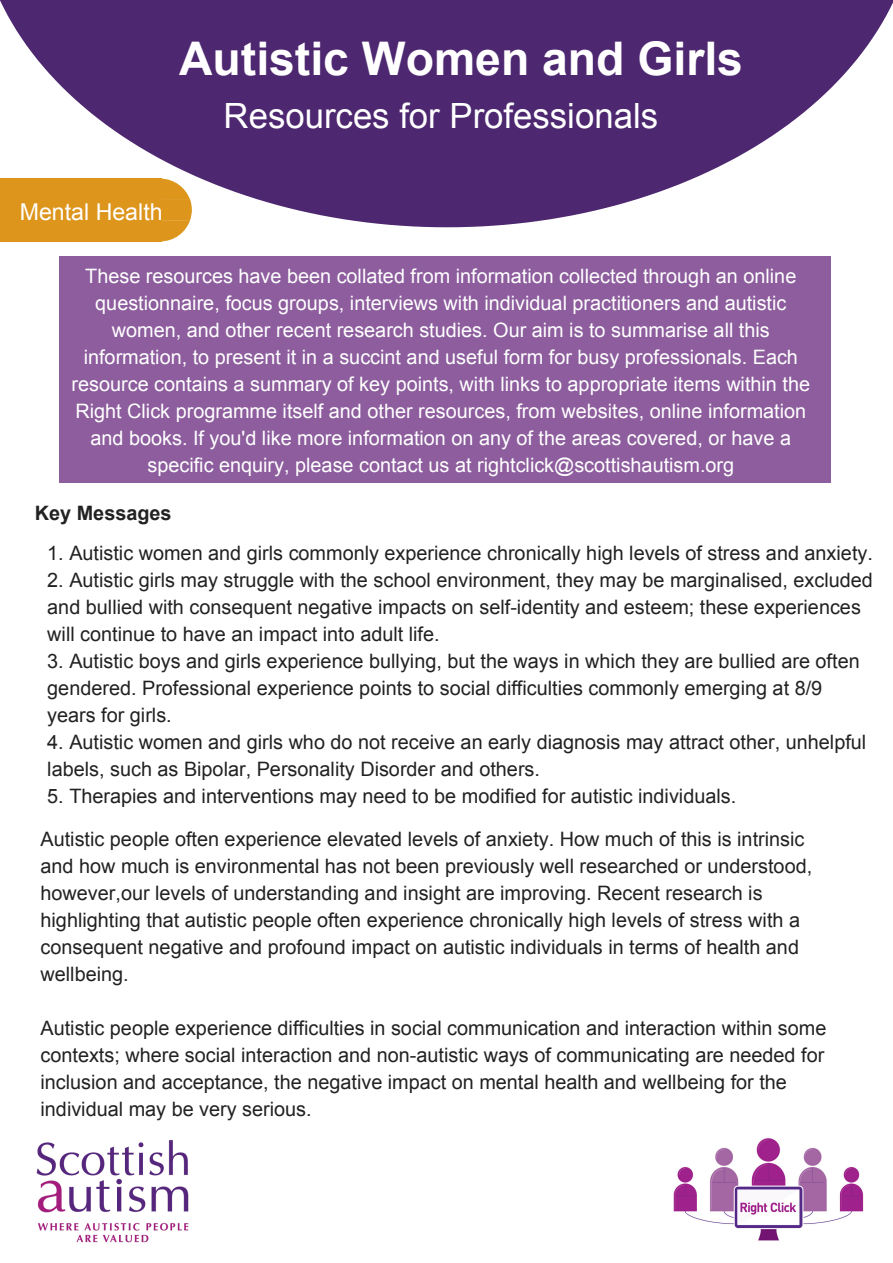
<style>
.page{position:relative;width:893px;height:1263px;background:#fff}
.page>*{position:absolute;margin:0;border:0;box-sizing:border-box;transform-origin:0 0}
.t1{font:700 46.35px "Arial";color:#fff}
.t2{font:34.8px "Arial";color:#fff}
.t3{font:26.55px "Arial";color:#fff}
.t4{font:23.25px "Arial";color:#fff}
.t5{font:19.8px/27px "Arial";color:#222}
.t6{font:19.8px/27px "Arial";color:#fff;text-align:center}
.t7{font:700 19.8px "Arial";color:#222}
</style>
<div class="page">
<img style="left:673px;top:1138px;width:191px;height:103px">
<svg style="left:0;top:0;width:893px;height:227px;fill:#4d2770"></svg>
<div style="left:0;top:178px;width:162px;height:63px;background:#dd951b"></div>
<svg style="left:162px;top:179px;width:30px;height:62px"></svg>
<div style="left:60px;top:257px;width:771px;height:226px;background:#8d5d9e"></div>
<img style="left:36px;top:1140px;width:153px;height:103px">
<h1 class="t1" style="left:179px;top:33px;width:565px">Autistic Women and Girls</h1>
<h2 class="t2" style="left:224px;top:97px;width:436px">Resources for Professionals</h2>
<p class="t4" style="left:20px;top:199px;width:144px">Mental Health</p>
<p class="t6" style="left:72px;top:262px;width:740px">These resources have been collated from information collected through an online questionnaire, focus groups, interviews with individual practitioners and autistic women, and other recent research studies. Our aim is to summarise all this information, to present it in a succint and useful form for busy professionals. Each resource contains a summary of key points, with links to appropriate items within the Right Click programme itself and other resources, from websites, online information and books. If you'd like more information on any of the areas covered, or have a specific enquiry, please contact us at rightclick@scottishautism.org</p>
<h3 class="t3" style="left:203px;top:407px;width:140px">Introduction</h3>
<p class="t7" style="left:35px;top:502px;width:138px">Key Messages</p>
<p class="t5" style="left:47px;top:539px;width:827px">1. Autistic women and girls commonly experience chronically high levels of stress and anxiety.</p>
<p class="t5" style="left:47px;top:566px;width:827px">2. Autistic girls may struggle with the school environment, they may be marginalised, excluded and bullied with consequent negative impacts on self-identity and esteem; these experiences will continue to have an impact into adult life.</p>
<p class="t5" style="left:47px;top:647px;width:814px">3. Autistic boys and girls experience bullying, but the ways in which they are bullied are often gendered. Professional experience points to social difficulties commonly emerging at 8/9 years for girls.</p>
<p class="t5" style="left:47px;top:728px;width:820px">4. Autistic women and girls who do not receive an early diagnosis may attract other, unhelpful labels, such as Bipolar, Personality Disorder and others.</p>
<p class="t5" style="left:41px;top:775px;width:765px;line-height:42.8px;text-indent:7px">5. Therapies and interventions may need to be modified for autistic individuals.<br>Autistic people often experience elevated levels of anxiety. How much of this is intrinsic</p>
<p class="t5" style="left:41px;top:852px;width:773px">and how much is environmental has not been previously well researched or understood, however,our levels of understanding and insight are improving. Recent research is highlighting that autistic people often experience chronically high levels of stress with a consequent negative and profound impact on autistic individuals in terms of health and wellbeing.</p>
<p class="t5" style="left:41px;top:1014px;width:787px">Autistic people experience difficulties in social communication and interaction within some contexts; where social interaction and non-autistic ways of communicating are needed for inclusion and acceptance, the negative impact on mental health and wellbeing for the individual may be very serious.</p>
</div>
